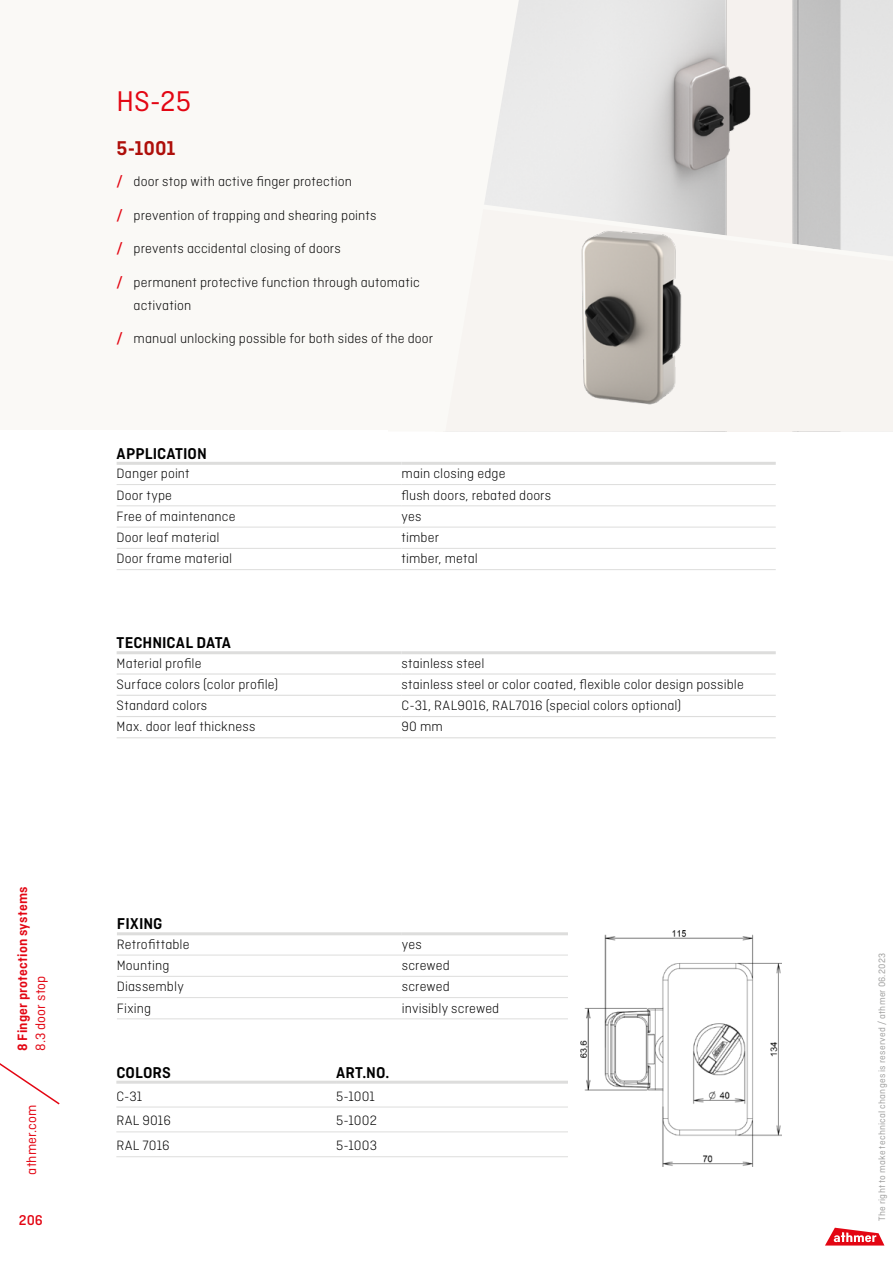
<style>
.page{position:relative;width:893px;height:1263px;background:#fff}
.page>*{position:absolute;margin:0;border:0;box-sizing:border-box;transform-origin:0 0}
.t1{font:30px "Ciutadella";color:#e30613}
.t2{font:600 21px "Ciutadella";color:#ae0f0a}
.t3{font:600 16.5px "Ciutadella";letter-spacing:.005em;color:#000}
.t4{font:500 15px "Ciutadella";color:#e30613}
.t5{font:300 14.25px/22.5px "Ciutadella";letter-spacing:.01em;color:#000}
.t6{font:600 14.25px "Ciutadella";letter-spacing:.01em;color:#e30613}
.t7{font:14.25px "Ciutadella";letter-spacing:.01em;color:#e30613}
.t8{font:9.75px "Ciutadella";letter-spacing:.025em;color:#9d9d9c}
.s1{font-weight:500;color:#e30613}
</style>
<div class="page">
<div style="left:0;top:0;width:893px;height:429px;background:#faf9f6"></div>
<img style="left:519px;top:0;width:374px;height:197px">
<img style="left:519px;top:261px;width:313px;height:170px">
<svg style="left:519px;top:197px;width:374px;height:64px"></svg>
<svg style="left:445px;top:2px;width:74px;height:429px"></svg>
<img style="left:580px;top:931px;width:202px;height:236px">
<hr style="left:117px;top:462px;width:285px;height:3px;background:#dddddc">
<hr style="left:402px;top:462px;width:374px;height:3px;background:#dddddc">
<hr style="left:117px;top:484px;width:285px;height:1px;background:#dddddc">
<hr style="left:402px;top:484px;width:374px;height:1px;background:#dddddc">
<hr style="left:117px;top:506px;width:285px;height:1px;background:#dddddc">
<hr style="left:402px;top:506px;width:374px;height:1px;background:#dddddc">
<hr style="left:117px;top:527px;width:285px;height:1px;background:#dddddc">
<hr style="left:402px;top:527px;width:374px;height:1px;background:#dddddc">
<hr style="left:117px;top:548px;width:285px;height:1px;background:#dddddc">
<hr style="left:402px;top:548px;width:374px;height:1px;background:#dddddc">
<hr style="left:117px;top:569px;width:285px;height:1px;background:#dddddc">
<hr style="left:402px;top:569px;width:374px;height:1px;background:#dddddc">
<hr style="left:117px;top:673px;width:285px;height:1px;background:#dddddc">
<hr style="left:402px;top:673px;width:374px;height:1px;background:#dddddc">
<hr style="left:117px;top:695px;width:285px;height:1px;background:#dddddc">
<hr style="left:402px;top:695px;width:374px;height:1px;background:#dddddc">
<hr style="left:117px;top:716px;width:285px;height:1px;background:#dddddc">
<hr style="left:402px;top:716px;width:374px;height:1px;background:#dddddc">
<hr style="left:117px;top:737px;width:285px;height:1px;background:#dddddc">
<hr style="left:402px;top:737px;width:374px;height:1px;background:#dddddc">
<hr style="left:117px;top:651px;width:285px;height:3px;background:#dddddc">
<hr style="left:402px;top:651px;width:374px;height:3px;background:#dddddc">
<hr style="left:117px;top:932px;width:285px;height:3px;background:#dddddc">
<hr style="left:402px;top:932px;width:166px;height:3px;background:#dddddc">
<hr style="left:117px;top:955px;width:285px;height:1px;background:#dddddc">
<hr style="left:402px;top:955px;width:166px;height:1px;background:#dddddc">
<hr style="left:117px;top:976px;width:285px;height:1px;background:#dddddc">
<hr style="left:402px;top:976px;width:166px;height:1px;background:#dddddc">
<hr style="left:117px;top:997px;width:285px;height:1px;background:#dddddc">
<hr style="left:402px;top:997px;width:166px;height:1px;background:#dddddc">
<hr style="left:117px;top:1018px;width:285px;height:1px;background:#dddddc">
<hr style="left:402px;top:1018px;width:166px;height:1px;background:#dddddc">
<hr style="left:116px;top:1107px;width:220px;height:1px;background:#dddddc">
<hr style="left:336px;top:1107px;width:232px;height:1px;background:#dddddc">
<hr style="left:116px;top:1131px;width:220px;height:1px;background:#dddddc">
<hr style="left:336px;top:1131px;width:232px;height:1px;background:#dddddc">
<hr style="left:116px;top:1156px;width:220px;height:1px;background:#dddddc">
<hr style="left:336px;top:1156px;width:232px;height:1px;background:#dddddc">
<hr style="left:116px;top:1081px;width:220px;height:3px;background:#dddddc">
<hr style="left:336px;top:1081px;width:232px;height:3px;background:#dddddc">
<svg style="left:0;top:1063px;width:60px;height:42px"></svg>
<svg style="left:825px;top:1227px;width:60px;height:19px"></svg>
<p class="t6" style="left:14px;top:1051px;width:166px;rotate:-90deg">8 Finger protection systems</p>
<p class="t7" style="left:33px;top:1051px;width:77px;rotate:-90deg">8.3 door stop</p>
<p class="t7" style="left:24px;top:1174px;width:72px;rotate:-90deg">athmer.com</p>
<p class="t4" style="left:19px;top:1212px;width:26px">206</p>
<h1 class="t1" style="left:117px;top:85px;width:76px">HS-25</h1>
<h2 class="t2" style="left:117px;top:136px;width:60px">5-1001</h2>
<p class="t5" style="left:117px;top:170px;width:237px"><span class="s1">/</span> door stop with active finger protection</p>
<p class="t5" style="left:117px;top:204px;width:261px"><span class="s1">/</span> prevention of trapping and shearing points</p>
<p class="t5" style="left:117px;top:237px;width:226px"><span class="s1">/</span> prevents accidental closing of doors</p>
<p class="t5" style="left:134px;top:271px;width:288px;text-indent:-17px"><span class="s1">/</span> permanent protective function through automatic activation</p>
<p class="t5" style="left:117px;top:327px;width:318px"><span class="s1">/</span> manual unlocking possible for both sides of the door</p>
<p class="t3" style="left:117px;top:444px;width:92px">APPLICATION</p>
<p class="t5" style="left:117px;top:462px;width:75px">Danger point</p>
<p class="t5" style="left:402px;top:462px;width:105px">main closing edge</p>
<p class="t5" style="left:117px;top:483px;width:57px">Door type</p>
<p class="t5" style="left:402px;top:483px;width:151px">flush doors, rebated doors</p>
<p class="t5" style="left:117px;top:505px;width:120px">Free of maintenance</p>
<p class="t5" style="left:402px;top:505px;width:21px">yes</p>
<p class="t5" style="left:117px;top:526px;width:104px">Door leaf material</p>
<p class="t5" style="left:402px;top:526px;width:39px">timber</p>
<p class="t5" style="left:117px;top:547px;width:117px">Door frame material</p>
<p class="t5" style="left:402px;top:547px;width:78px">timber, metal</p>
<p class="t3" style="left:117px;top:633px;width:116px">TECHNICAL DATA</p>
<p class="t5" style="left:117px;top:652px;width:86px">Material profile</p>
<p class="t5" style="left:402px;top:652px;width:84px">stainless steel</p>
<p class="t5" style="left:117px;top:673px;width:163px">Surface colors (color profile)</p>
<p class="t5" style="left:402px;top:673px;width:344px">stainless steel or color coated, flexible color design possible</p>
<p class="t5" style="left:117px;top:694px;width:92px">Standard colors</p>
<p class="t5" style="left:402px;top:694px;width:281px">C-31, RAL9016, RAL7016 (special colors optional)</p>
<p class="t5" style="left:117px;top:715px;width:140px">Max. door leaf thickness</p>
<p class="t5" style="left:402px;top:715px;width:43px">90 mm</p>
<p class="t3" style="left:117px;top:914px;width:47px">FIXING</p>
<p class="t5" style="left:117px;top:933px;width:74px">Retrofittable</p>
<p class="t5" style="left:402px;top:933px;width:21px">yes</p>
<p class="t5" style="left:117px;top:954px;width:54px">Mounting</p>
<p class="t5" style="left:402px;top:954px;width:50px">screwed</p>
<p class="t5" style="left:117px;top:975px;width:68px">Diassembly</p>
<p class="t5" style="left:402px;top:975px;width:50px">screwed</p>
<p class="t5" style="left:117px;top:996px;width:36px">Fixing</p>
<p class="t5" style="left:402px;top:996px;width:99px">invisibly screwed</p>
<p class="t3" style="left:116px;top:1063px;width:56px">COLORS</p>
<p class="t3" style="left:336px;top:1063px;width:55px">ART.NO.</p>
<p class="t5" style="left:116px;top:1084px;width:28px">C-31</p>
<p class="t5" style="left:336px;top:1084px;width:40px">5-1001</p>
<p class="t5" style="left:116px;top:1109px;width:56px">RAL 9016</p>
<p class="t5" style="left:336px;top:1109px;width:42px">5-1002</p>
<p class="t5" style="left:116px;top:1134px;width:55px">RAL 7016</p>
<p class="t5" style="left:336px;top:1134px;width:43px">5-1003</p>
<p class="t8" style="left:876px;top:1221px;width:270px;rotate:-90deg">The right to make technical changes is reserved / athmer 06.2023</p>
</div>
